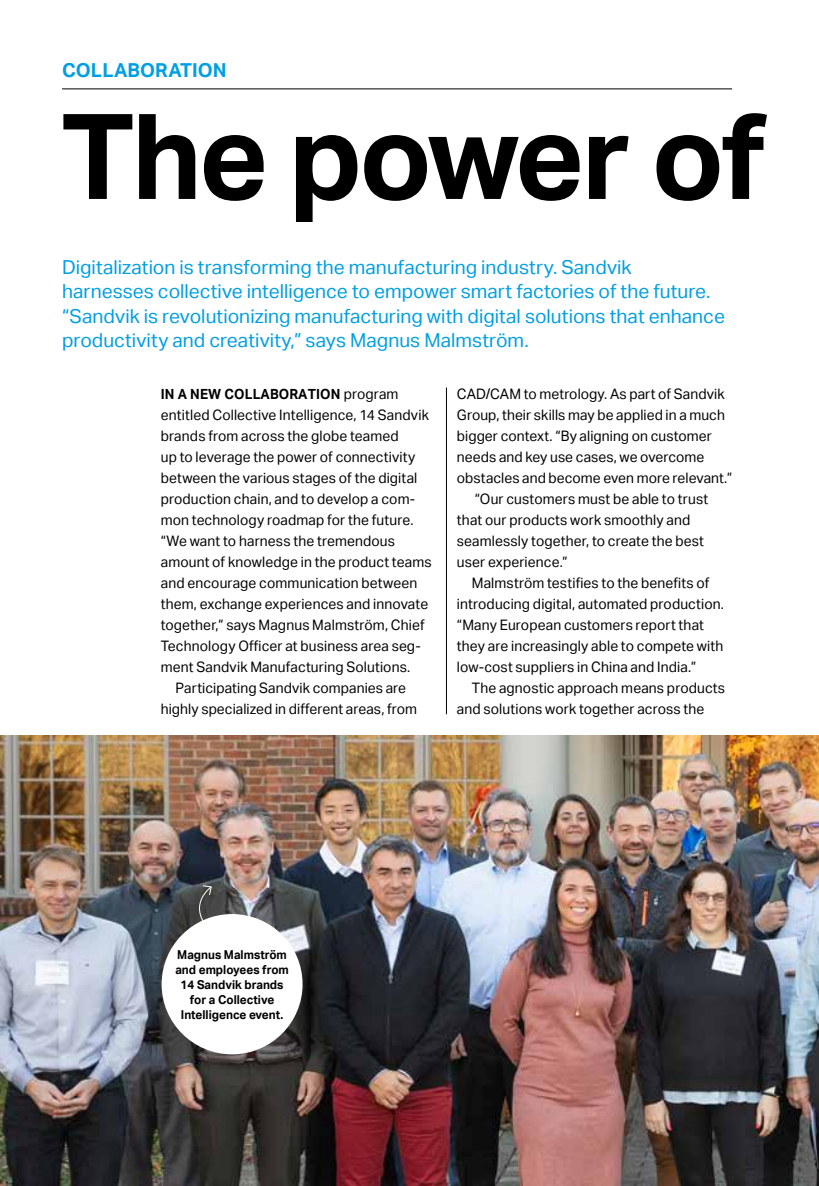
<style>
.page{position:relative;width:819px;height:1186px;background:#fff}
.page>*{position:absolute;margin:0;border:0;box-sizing:border-box;transform-origin:0 0}
.t1{font:700 118.83px "Aktiv Grotesk";letter-spacing:-.03em;color:#000}
.t2{font:19.25px/24.5px "Aktiv Grotesk";letter-spacing:.005em;color:#009fe3}
.t3{font:700 19.25px "Aktiv Grotesk";letter-spacing:.005em;color:#009fe3}
.t4{font:14.35px "Aktiv Grotesk";letter-spacing:.01em;color:#000;scale:.96 1}
.t5{font:700 14px "Aktiv Grotesk";letter-spacing:.01em;color:#000;scale:.96 1}
.t6{font:700 12.25px/15px "Aktiv Grotesk";color:#000;text-align:center;scale:.96 1}
.s1{font-weight:400;font-size:14.35px}
</style>
<div class="page">
<hr style="left:62px;top:89px;width:670px;height:1px;background:#000">
<img style="left:0;top:735px;width:819px;height:451px">
<hr style="left:446px;top:387px;width:1px;height:327px;background:#000">
<svg style="left:188px;top:884px;width:24px;height:45px"></svg>
<div style="left:162px;top:914px;width:140px;height:140px;background:#fff;border-radius:50%"></div>
<h2 class="t3" style="left:62px;top:59px;width:166px">COLLABORATION</h2>
<h1 class="t1" style="left:61px;top:88px;width:706px">The power of</h1>
<p class="t2" style="left:62px;top:255px;width:664px">Digitalization is transforming the manufacturing industry. Sandvik harnesses collective intelligence to empower smart factories of the future. “Sandvik is revolutionizing manufacturing with digital solutions that enhance productivity and creativity,” says Magnus Malmström.</p>
<p class="t5" style="left:161px;top:386px;width:249px">IN A NEW COLLABORATION <span class="s1">program</span></p>
<p class="t4" style="left:161px;top:407px;width:281px">entitled Collective Intelligence, 14 Sandvik</p>
<p class="t4" style="left:161px;top:428px;width:249px">brands from across the globe teamed</p>
<p class="t4" style="left:161px;top:449px;width:267px">up to leverage the power of connectivity</p>
<p class="t4" style="left:161px;top:470px;width:269px">between the various stages of the digital</p>
<p class="t4" style="left:161px;top:491px;width:266px">production chain, and to develop a com-</p>
<p class="t4" style="left:161px;top:512px;width:265px">mon technology roadmap for the future.</p>
<p class="t4" style="left:161px;top:533px;width:245px">“We want to harness the tremendous</p>
<p class="t4" style="left:161px;top:554px;width:283px">amount of knowledge in the product teams</p>
<p class="t4" style="left:161px;top:575px;width:269px">and encourage communication between</p>
<p class="t4" style="left:161px;top:596px;width:280px">them, exchange experiences and innovate</p>
<p class="t4" style="left:161px;top:617px;width:276px">together,” says Magnus Malmström, Chief</p>
<p class="t4" style="left:161px;top:638px;width:272px">Technology Officer at business area seg-</p>
<p class="t4" style="left:161px;top:659px;width:261px">ment Sandvik Manufacturing Solutions.</p>
<p class="t4" style="left:176px;top:680px;width:241px">Participating Sandvik companies are</p>
<p class="t4" style="left:161px;top:701px;width:268px">highly specialized in different areas, from</p>
<p class="t4" style="left:457px;top:386px;width:280px">CAD/CAM to metrology. As part of Sandvik</p>
<p class="t4" style="left:457px;top:407px;width:280px">Group, their skills may be applied in a much</p>
<p class="t4" style="left:457px;top:428px;width:267px">bigger context. “By aligning on customer</p>
<p class="t4" style="left:457px;top:449px;width:259px">needs and key use cases, we overcome</p>
<p class="t4" style="left:457px;top:470px;width:288px">obstacles and become even more relevant.”</p>
<p class="t4" style="left:474px;top:491px;width:245px">“Our customers must be able to trust</p>
<p class="t4" style="left:457px;top:512px;width:245px">that our products work smoothly and</p>
<p class="t4" style="left:457px;top:533px;width:259px">seamlessly together, to create the best</p>
<p class="t4" style="left:457px;top:554px;width:117px">user experience.”</p>
<p class="t4" style="left:472px;top:575px;width:249px">Malmström testifies to the benefits of</p>
<p class="t4" style="left:457px;top:596px;width:280px">introducing digital, automated production.</p>
<p class="t4" style="left:457px;top:617px;width:259px">“Many European customers report that</p>
<p class="t4" style="left:457px;top:638px;width:279px">they are increasingly able to compete with</p>
<p class="t4" style="left:457px;top:659px;width:251px">low-cost suppliers in China and India.”</p>
<p class="t4" style="left:472px;top:680px;width:265px">The agnostic approach means products</p>
<p class="t4" style="left:457px;top:701px;width:259px">and solutions work together across the</p>
<p class="t6" style="left:175px;top:947px;width:120px">Magnus Malmström and employees from<br>14 Sandvik brands for a Collective<br>Intelligence event.</p>
</div>
